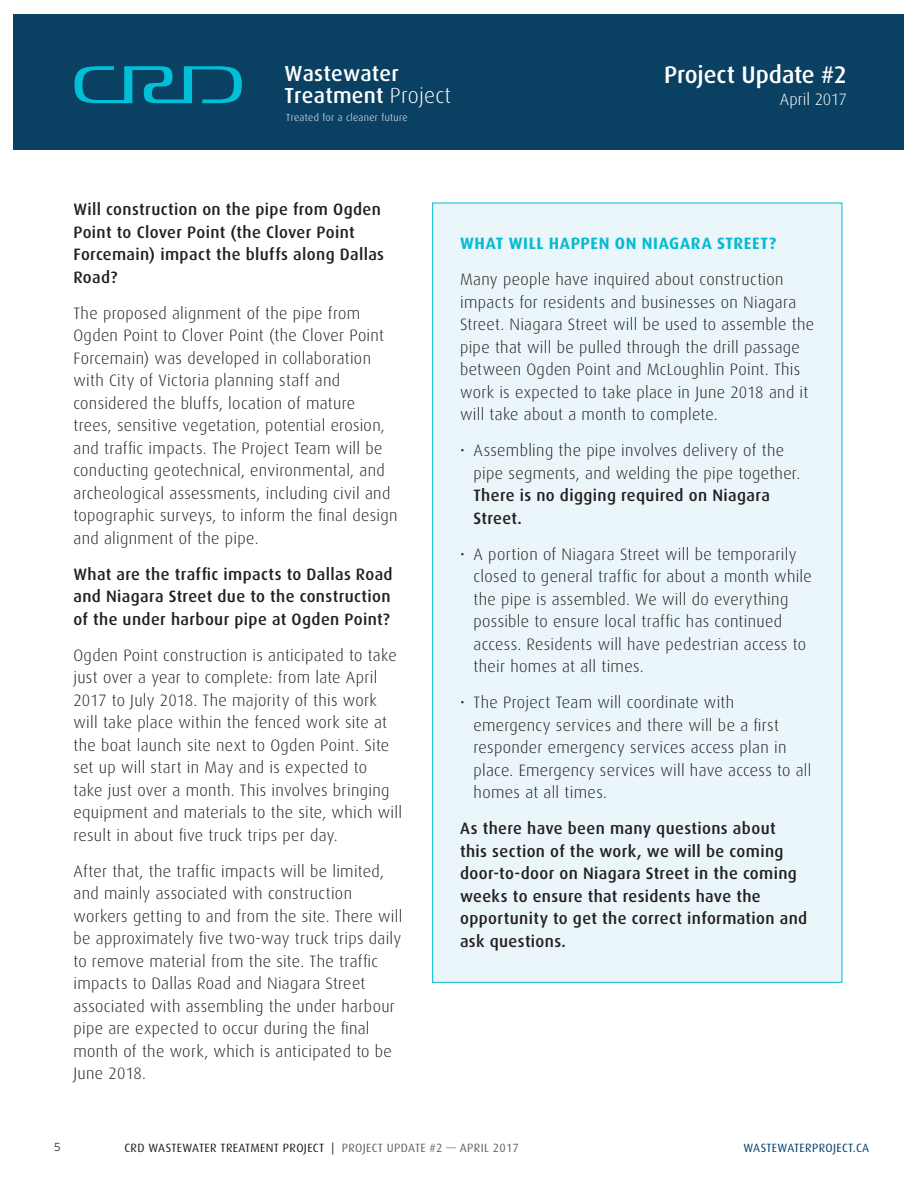
<style>
.page{position:relative;width:918px;height:1188px;background:#fff}
.page>*{position:absolute;margin:0;border:0;box-sizing:border-box;transform-origin:0 0}
.intro{font:500 24px "Dax OT";letter-spacing:-.005em;color:#fff}
.t1{font:500 21.75px/21.8px "Dax OT";letter-spacing:.01em;color:#fff}
.Body{font:300 16.5px/22.5px "Dax OT";letter-spacing:.02em;color:#231f20}
.Body-2{font:500 16.5px/22.5px "Dax OT";letter-spacing:.02em;color:#231f20}
.Body-3{font:700 16.5px "Dax OT";letter-spacing:.04em;color:#05bbd3}
.intro-2{font:300 16.5px "Dax OT";letter-spacing:-.005em;color:#fff}
.t2{font:12px "Dax OT";letter-spacing:.03em;color:#231f20}
.t3{font:12px "Dax OT";letter-spacing:.03em;color:#004270}
.t4{font:12px "Whitney";color:#231f20}
.t5{font:300 10.2px "Dax OT";letter-spacing:.03em;color:#fff}
.s1{font-weight:300}
.s2{font-weight:500}
.s3{color:#63656a}
</style>
<div class="page">
<div style="left:14px;top:14px;width:890px;height:136px;background:#0a4163"></div>
<svg style="left:74px;top:66px;width:168px;height:37px"></svg>
<div style="left:433px;top:203px;width:409px;height:779px;background:#eaf6f9"></div>
<h2 class="t1" style="left:284px;top:59px;width:168px">Wastewater<br>Treatment <span class="s1">Project</span></h2>
<p class="t5" style="left:286px;top:108px;width:123px">Treated for a cleaner future</p>
<p class="intro" style="left:664px;top:51px;width:184px">Project Update #2</p>
<p class="intro-2" style="left:780px;top:83px;width:68px">April 2017</p>
<p class="Body-2" style="left:73px;top:195px;width:312px">Will construction on the pipe from Ogden<br>Point to Clover Point (the Clover Point<br>Forcemain) impact the bluffs along Dallas<br>Road?</p>
<p class="Body" style="left:73px;top:299px;width:326px">The proposed alignment of the pipe from Ogden Point to Clover Point (the Clover Point Forcemain) was developed in collaboration with City of Victoria planning staff and considered the bluffs, location of mature trees, sensitive vegetation, potential erosion, and traffic impacts. The Project Team will be conducting geotechnical, environmental, and archeological assessments, including civil and topographic surveys, to inform the final design and alignment of the pipe.</p>
<p class="Body-2" style="left:73px;top:560px;width:321px">What are the traffic impacts to Dallas Road and Niagara Street due to the construction of the under harbour pipe at Ogden Point?</p>
<p class="Body" style="left:73px;top:641px;width:330px">Ogden Point construction is anticipated to take just over a year to complete: from late April 2017 to July 2018. The majority of this work will take place within the fenced work site at the boat launch site next to Ogden Point. Site set up will start in May and is expected to<br>take just over a month. This involves bringing equipment and materials to the site, which will result in about five truck trips per day.</p>
<p class="Body" style="left:73px;top:857px;width:331px">After that, the traffic impacts will be limited, and mainly associated with construction workers getting to and from the site. There will be approximately five two-way truck trips daily to remove material from the site. The traffic impacts to Dallas Road and Niagara Street associated with assembling the under harbour pipe are expected to occur during the final month of the work, which is anticipated to be June 2018.</p>
<p class="Body-3" style="left:460px;top:228px;width:318px">WHAT WILL HAPPEN ON NIAGARA STREET?</p>
<p class="Body" style="left:460px;top:265px;width:356px">Many people have inquired about construction impacts for residents and businesses on Niagara Street. Niagara Street will be used to assemble the pipe that will be pulled through the drill passage between Ogden Point and McLoughlin Point. This work is expected to take place in June 2018 and it will take about a month to complete.</p>
<p class="Body" style="left:474px;top:436px;width:328px;text-indent:-14px">• Assembling the pipe involves delivery of the pipe segments, and welding the pipe together.<br><span class="s2">There is no digging required on Niagara Street.</span></p>
<p class="Body" style="left:474px;top:540px;width:340px;text-indent:-14px">• A portion of Niagara Street will be temporarily closed to general traffic for about a month while the pipe is assembled. We will do everything possible to ensure local traffic has continued access. Residents will have pedestrian access to their homes at all times.</p>
<p class="Body" style="left:474px;top:688px;width:339px;text-indent:-14px">• The Project Team will coordinate with emergency services and there will be a first responder emergency services access plan in place. Emergency services will have access to all homes at all times.</p>
<p class="Body-2" style="left:460px;top:814px;width:349px">As there have been many questions about<br>this section of the work, we will be coming door-to-door on Niagara Street in the coming weeks to ensure that residents have the opportunity to get the correct information and ask questions.</p>
<p class="t4" style="left:54px;top:1140px;width:8px">5</p>
<p class="t2" style="left:124px;top:1136px;width:396px">CRD WASTEWATER TREATMENT PROJECT | <span class="s3">PROJECT UPDATE #2 — APRIL 2017</span></p>
<p class="t3" style="left:744px;top:1136px;width:127px">WASTEWATERPROJECT.CA</p>
</div>
